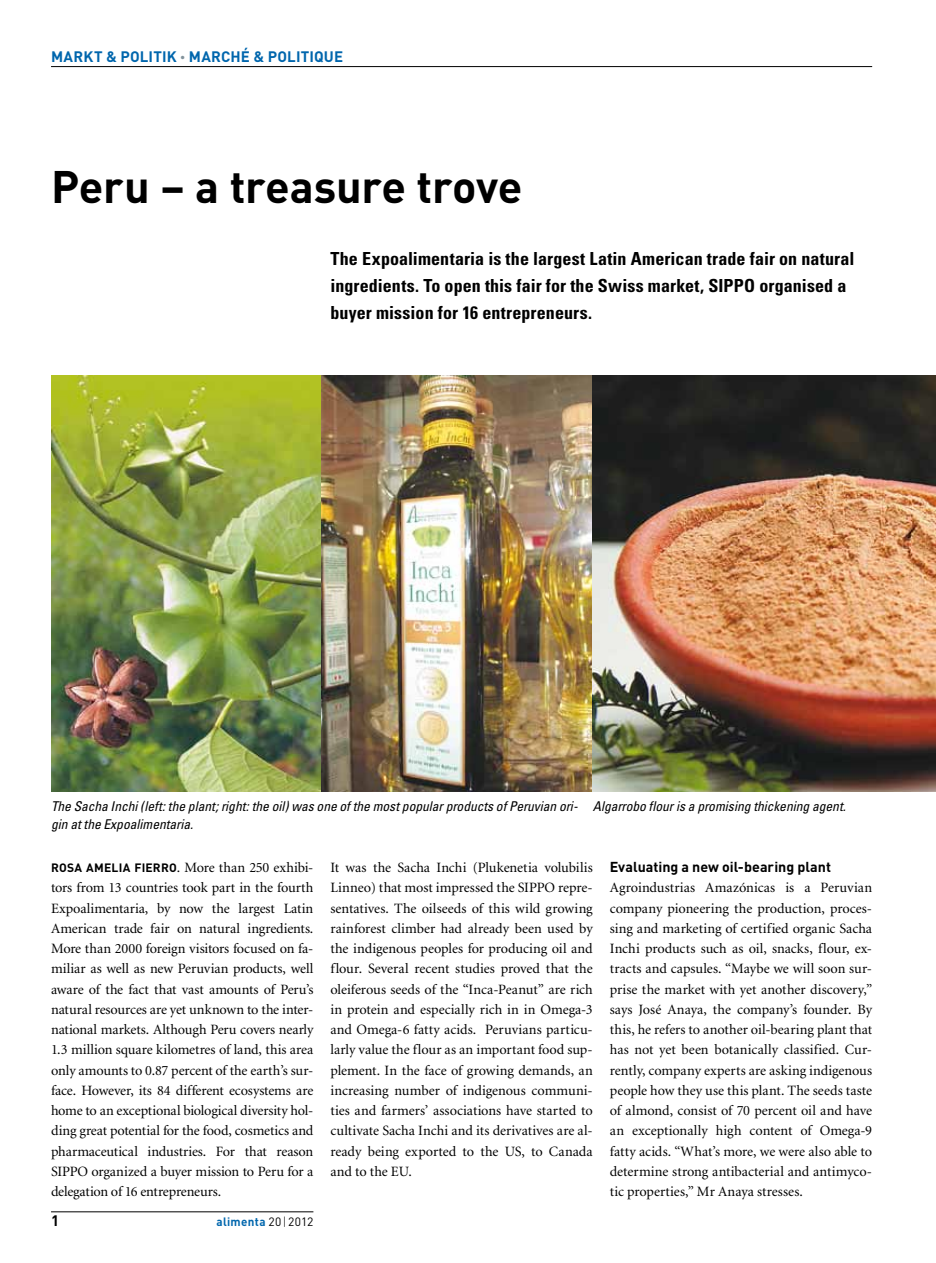
<style>
.page{position:relative;width:936px;height:1263px;background:#fff}
.page>*{position:absolute;margin:0;border:0;box-sizing:border-box;transform-origin:0 0}
.t1{font:700 45px "DIN";letter-spacing:-.01em;color:#000}
.t2{font:700 condensed 18px/27px "Univers";letter-spacing:.005em;color:#000}
.t3{font:700 15px "DIN";letter-spacing:.01em;color:#0066ad}
.t4{font:700 15px "DIN";color:#000}
.t5{font:14.25px/20.2px "Minion";letter-spacing:-.005em;color:#000;text-align:justify}
.t6{font:700 14.25px "DIN";letter-spacing:.005em;color:#000}
.t7{font:italic condensed 13.5px/18px "Univers";color:#000}
.t8{font:700 12px "DIN";color:#0066ad}
.t9{font:700 12px "DIN";color:#000}
.s1{font-size:10.5px;color:#82939c}
.s2{font-family:"DIN";font-weight:700;font-size:12px}
.s3{font-weight:400;color:#000}
.s4{font-weight:300;color:#000}
</style>
<div class="page">
<hr style="left:51px;top:1211px;width:262px;height:1px;background:#000">
<img style="left:51px;top:375px;width:271px;height:416px">
<img style="left:322px;top:375px;width:270px;height:416px">
<hr style="left:51px;top:66px;width:821px;height:1px;background:#000">
<img style="left:592px;top:375px;width:343px;height:416px">
<p class="t3" style="left:51px;top:47px;width:293px">markt &amp; Politik <span class="s1">•</span> Marché &amp; Politique</p>
<h1 class="t1" style="left:51px;top:158px;width:473px">Peru – a treasure trove</h1>
<p class="t2" style="left:330px;top:245px;width:525px">The Expoalimentaria is the largest Latin American trade fair on natural ingredients. To open this fair for the Swiss market, SIPPO organised a buyer mission for 16 entrepreneurs.</p>
<p class="t7" style="left:51px;top:797px;width:528px">The Sacha Inchi (left: the plant; right: the oil) was one of the most popular products of Peruvian ori&shy;gin at the Expoalimentaria.</p>
<p class="t7" style="left:592px;top:797px;width:255px">Algarrobo flour is a promising thickening agent.</p>
<p class="t5" style="left:51px;top:858px;width:264px;text-indent:83px"><span class="s2">Fierro</span>. More than 250 exhibi&shy;tors from 13 countries took part in the fourth Expoalimentaria, by now the largest Latin American trade fair on natural ingredients.<br>More than 2000 foreign visitors focused on fa&shy;miliar as well as new Peruvian products, well aware of the fact that vast amounts of Peru’s natural resources are yet unknown to the inter&shy;national markets. Although Peru covers nearly 1.3 million square kilometres of land, this area only amounts to 0.87 percent of the earth’s sur&shy;face. However, its 84 different ecosystems are home to an exceptional biological diversity hol&shy;ding great potential for the food, cosmetics and pharmaceutical industries. For that reason SIPPO organized a buyer mission to Peru for a delegation of 16 entrepreneurs.</p>
<p class="t9" style="left:51px;top:860px;width:44px">Rosa AMELIA</p>
<p class="t4" style="left:51px;top:1210px;width:10px">1</p>
<p class="t8" style="left:216px;top:1213px;width:98px">alimenta <span class="s3">20</span> <span class="s4">|</span><span class="s3">2012</span></p>
<p class="t5" style="left:330px;top:858px;width:264px">It was the Sacha Inchi (Plukenetia volubilis Linneo) that most impressed the SIPPO repre&shy;sentatives. The oilseeds of this wild growing rainforest climber had already been used by the indigenous peoples for producing oil and flour. Several recent studies proved that the oleiferous seeds of the “Inca-Peanut” are rich in protein and especially rich in in Omega-3 and Omega-6 fatty acids. Peruvians particu&shy;larly value the flour as an important food sup&shy;plement. In the face of growing demands, an increasing number of indigenous communi&shy;ties and farmers’ associations have started to cultivate Sacha Inchi and its derivatives are al&shy;ready being exported to the US, to Canada and to the EU.</p>
<p class="t6" style="left:609px;top:858px;width:223px">Evaluating a new oil-bearing plant</p>
<p class="t5" style="left:609px;top:878px;width:264px">Agroindustrias Amazónicas is a Peruvian company pioneering the production, proces&shy;sing and marketing of certified organic Sacha Inchi products such as oil, snacks, flour, ex&shy;tracts and capsules. “Maybe we will soon sur&shy;prise the market with yet another discovery,” says José Anaya, the company’s founder. By this, he refers to another oil-bearing plant that has not yet been botanically classified. Cur&shy;rently, company experts are asking indigenous people how they use this plant. The seeds taste of almond, consist of 70 percent oil and have an exceptionally high content of Omega-9 fatty acids. “What’s more, we were also able to determine strong antibacterial and antimyco&shy;tic properties,” Mr Anaya stresses.</p>
</div>
